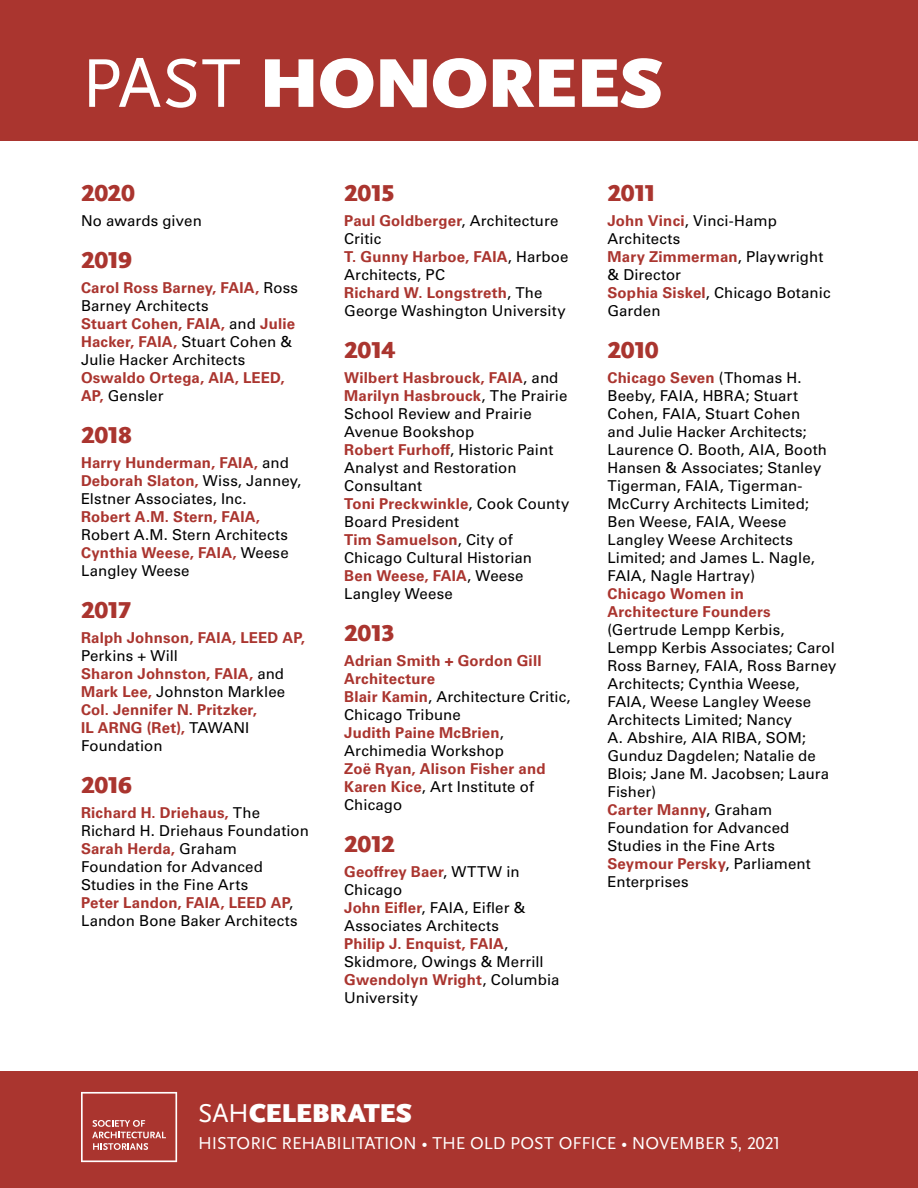
<style>
.page{position:relative;width:918px;height:1188px;background:#fff}
.page>*{position:absolute;margin:0;border:0;box-sizing:border-box;transform-origin:0 0}
.t1{font:900 72px "Scala Sans Pro";letter-spacing:-.005em;color:#fff}
.t2{font:900 27px "Scala Sans Pro";letter-spacing:-.005em;color:#fff}
.t3{font:900 24px "Scala Sans Pro";letter-spacing:-.03em;color:#aa352f}
.t4{font:18px "Scala Sans OT";letter-spacing:-.005em;color:#fff}
.t5{font:15px/18px "Univers LTCYR 55 Roman";letter-spacing:.01em;color:#000}
.t6{font:700 15px/18px "Univers LTCYR 65";letter-spacing:.01em;color:#aa352f}
.s1{font-family:"Scala Sans OT";font-weight:400}
.s2{font-family:"Univers LTCYR 55 Roman";font-weight:400;color:#000}
.s3{font-family:"Univers LTCYR 65";font-weight:700;color:#aa352f}
</style>
<div class="page">
<div style="left:0;top:1071px;width:918px;height:117px;background:#aa352f"></div>
<svg style="left:81px;top:1092px;width:96px;height:70px"></svg>
<div style="left:0;top:0;width:918px;height:140px;background:#aa352f"></div>
<h1 class="t1" style="left:81px;top:42px;width:583px"><span class="s1">PAST</span> HONOREES</h1>
<h3 class="t3" style="left:81px;top:179px;width:55px">2020</h3>
<p class="t5" style="left:81px;top:211px;width:122px">No awards given</p>
<h3 class="t3" style="left:81px;top:246px;width:53px">2019</h3>
<p class="t6" style="left:81px;top:278px;width:219px">Carol Ross Barney, FAIA, <span class="s2">Ross</span></p>
<p class="t5" style="left:81px;top:296px;width:129px">Barney Architects</p>
<p class="t6" style="left:81px;top:314px;width:216px">Stuart Cohen, FAIA, <span class="s2">and</span> Julie<br>Hacker, FAIA, <span class="s2">Stuart Cohen &amp;</span></p>
<p class="t5" style="left:81px;top:350px;width:166px">Julie Hacker Architects</p>
<p class="t6" style="left:81px;top:368px;width:205px">Oswaldo Ortega, AIA, LEED,</p>
<p class="t5" style="left:81px;top:386px;width:84px"><span class="s3">AP,</span> Gensler</p>
<h3 class="t3" style="left:81px;top:421px;width:52px">2018</h3>
<p class="t6" style="left:81px;top:453px;width:222px">Harry Hunderman, FAIA, <span class="s2">and<br></span>Deborah Slaton, <span class="s2">Wiss, Janney,</span></p>
<p class="t5" style="left:81px;top:489px;width:167px">Elstner Associates, Inc.</p>
<p class="t6" style="left:81px;top:507px;width:181px">Robert A.M. Stern, FAIA,</p>
<p class="t5" style="left:81px;top:525px;width:208px">Robert A.M. Stern Architects</p>
<p class="t6" style="left:81px;top:543px;width:209px">Cynthia Weese, FAIA, <span class="s2">Weese</span></p>
<p class="t5" style="left:81px;top:561px;width:110px">Langley Weese</p>
<h3 class="t3" style="left:81px;top:596px;width:51px">2017</h3>
<p class="t6" style="left:81px;top:628px;width:226px">Ralph Johnson, FAIA, LEED AP,</p>
<p class="t5" style="left:81px;top:646px;width:99px">Perkins + Will</p>
<p class="t6" style="left:81px;top:664px;width:205px">Sharon Johnston, FAIA, <span class="s2">and</span></p>
<p class="t5" style="left:81px;top:682px;width:206px"><span class="s3">Mark Lee,</span> Johnston Marklee</p>
<p class="t6" style="left:81px;top:700px;width:177px">Col. Jennifer N. Pritzker,<br>IL ARNG (Ret), <span class="s2">TAWANI</span></p>
<p class="t5" style="left:81px;top:736px;width:83px">Foundation</p>
<h3 class="t3" style="left:81px;top:771px;width:53px">2016</h3>
<p class="t6" style="left:81px;top:803px;width:181px">Richard H. Driehaus, <span class="s2">The</span></p>
<p class="t5" style="left:81px;top:821px;width:229px">Richard H. Driehaus Foundation</p>
<p class="t6" style="left:81px;top:839px;width:158px">Sarah Herda, <span class="s2">Graham</span></p>
<p class="t5" style="left:81px;top:857px;width:183px">Foundation for Advanced<br>Studies in the Fine Arts</p>
<p class="t6" style="left:81px;top:893px;width:214px">Peter Landon, FAIA, LEED AP<span class="s2">,</span></p>
<p class="t5" style="left:81px;top:911px;width:218px">Landon Bone Baker Architects</p>
<h3 class="t3" style="left:344px;top:179px;width:52px">2015</h3>
<p class="t6" style="left:344px;top:211px;width:216px">Paul Goldberger<span class="s2">, Architecture</span></p>
<p class="t5" style="left:344px;top:229px;width:39px">Critic</p>
<p class="t6" style="left:344px;top:247px;width:226px">T. Gunny Harboe, FAIA<span class="s2">, Harboe</span></p>
<p class="t5" style="left:344px;top:265px;width:102px">Architects, PC</p>
<p class="t6" style="left:344px;top:283px;width:200px">Richard W. Longstreth<span class="s2">, The</span></p>
<p class="t5" style="left:344px;top:301px;width:223px">George Washington University</p>
<h3 class="t3" style="left:344px;top:336px;width:53px">2014</h3>
<p class="t6" style="left:344px;top:368px;width:225px">Wilbert Hasbrouck, FAIA<span class="s2">, and<br></span>Marilyn Hasbrouck<span class="s2">, The Prairie</span></p>
<p class="t5" style="left:344px;top:404px;width:211px">School Review and Prairie<br>Avenue Bookshop<br><span class="s3">Robert Furhoff</span>, Historic Paint<br>Analyst and Restoration<br>Consultant</p>
<p class="t6" style="left:344px;top:494px;width:227px">Toni Preckwinkle<span class="s2">, Cook County</span></p>
<p class="t5" style="left:344px;top:512px;width:116px">Board President</p>
<p class="t6" style="left:344px;top:530px;width:170px">Tim Samuelson<span class="s2">, City of</span></p>
<p class="t5" style="left:344px;top:548px;width:189px">Chicago Cultural Historian</p>
<p class="t6" style="left:344px;top:566px;width:181px">Ben Weese, FAIA<span class="s2">, Weese</span></p>
<p class="t5" style="left:344px;top:584px;width:110px">Langley Weese</p>
<h3 class="t3" style="left:344px;top:619px;width:52px">2013</h3>
<p class="t6" style="left:344px;top:651px;width:199px">Adrian Smith + Gordon Gill<br>Architecture</p>
<p class="t5" style="left:344px;top:687px;width:228px"><span class="s3">Blair Kamin</span>, Architecture Critic,<br>Chicago Tribune</p>
<p class="t6" style="left:344px;top:723px;width:161px">Judith Paine McBrien<span class="s2">,</span></p>
<p class="t5" style="left:344px;top:741px;width:161px">Archimedia Workshop</p>
<p class="t6" style="left:344px;top:759px;width:203px">Zoë Ryan, Alison Fisher and</p>
<p class="t5" style="left:344px;top:777px;width:191px"><span class="s3">Karen Kice</span>, Art Institute of<br>Chicago</p>
<h3 class="t3" style="left:344px;top:830px;width:52px">2012</h3>
<p class="t6" style="left:344px;top:862px;width:177px">Geoffrey Baer<span class="s2">, WTTW in</span></p>
<p class="t5" style="left:344px;top:880px;width:183px">Chicago<br><span class="s3">John Eifler</span>, FAIA, Eifler &amp;<br>Associates Architects</p>
<p class="t6" style="left:344px;top:934px;width:166px">Philip J. Enquist, FAIA<span class="s2">,</span></p>
<p class="t5" style="left:344px;top:952px;width:201px">Skidmore, Owings &amp; Merrill</p>
<p class="t6" style="left:344px;top:970px;width:217px">Gwendolyn Wright<span class="s2">, Columbia</span></p>
<p class="t5" style="left:344px;top:988px;width:75px">University</p>
<h3 class="t3" style="left:608px;top:179px;width:50px">2011</h3>
<p class="t5" style="left:608px;top:211px;width:171px"><span class="s3">John Vinci</span>, Vinci-Hamp<br>Architects</p>
<p class="t6" style="left:608px;top:247px;width:217px">Mary Zimmerman<span class="s2">, Playwright</span></p>
<p class="t5" style="left:608px;top:265px;width:225px">&amp; Director<br><span class="s3">Sophia Siskel</span>, Chicago Botanic<br>Garden</p>
<h3 class="t3" style="left:608px;top:336px;width:53px">2010</h3>
<p class="t6" style="left:608px;top:368px;width:196px">Chicago Seven <span class="s2">(Thomas H.</span></p>
<p class="t5" style="left:608px;top:386px;width:221px">Beeby, FAIA, HBRA; Stuart<br>Cohen, FAIA, Stuart Cohen and Julie Hacker Architects;<br>Laurence O. Booth, AIA, Booth<br>Hansen &amp; Associates; Stanley<br>Tigerman, FAIA, Tigerman-<br>McCurry Architects Limited;<br>Ben Weese, FAIA, Weese<br>Langley Weese Architects<br>Limited; and James L. Nagle,<br>FAIA, Nagle Hartray)</p>
<p class="t6" style="left:608px;top:584px;width:165px">Chicago Women in<br>Architecture Founders</p>
<p class="t5" style="left:608px;top:620px;width:231px">(Gertrude Lempp Kerbis,<br>Lempp Kerbis Associates; Carol<br>Ross Barney, FAIA, Ross Barney<br>Architects; Cynthia Weese,<br>FAIA, Weese Langley Weese<br>Architects Limited; Nancy<br>A. Abshire, AIA RIBA, SOM;<br>Gunduz Dagdelen; Natalie de<br>Blois; Jane M. Jacobsen; Laura<br>Fisher)</p>
<p class="t6" style="left:608px;top:800px;width:166px">Carter Manny<span class="s2">, Graham</span></p>
<p class="t5" style="left:608px;top:818px;width:183px">Foundation for Advanced<br>Studies in the Fine Arts</p>
<p class="t6" style="left:608px;top:854px;width:205px">Seymour Persky<span class="s2">, Parliament</span></p>
<p class="t5" style="left:608px;top:872px;width:83px">Enterprises</p>
<h2 class="t2" style="left:198px;top:1098px;width:215px"><span class="s1">SAH</span>CELEBRATES</h2>
<p class="t4" style="left:198px;top:1134px;width:584px">HISTORIC REHABILITATION • THE OLD POST OFFICE • NOVEMBER 5, 2021</p>
</div>
